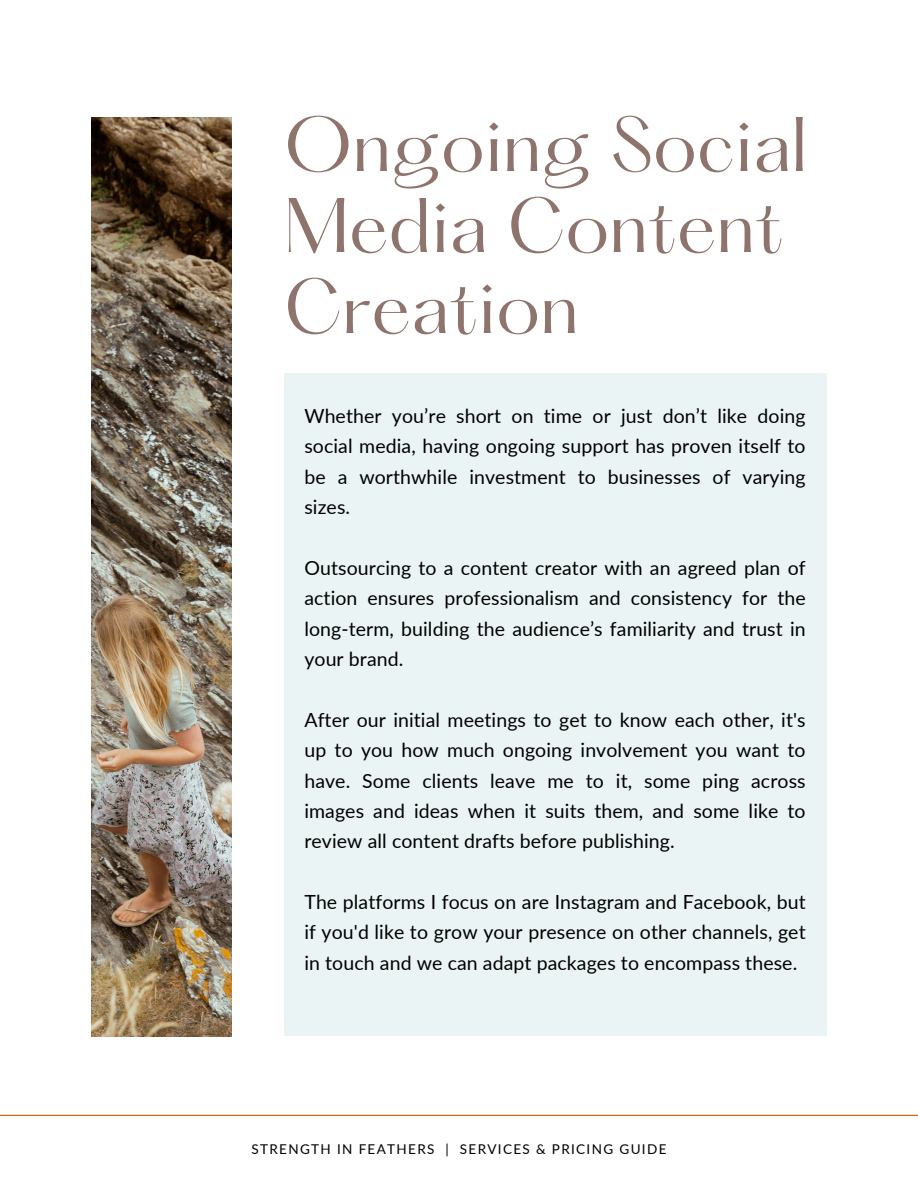
<style>
.page{position:relative;width:918px;height:1188px;background:#fff}
.page>*{position:absolute;margin:0;border:0;box-sizing:border-box;transform-origin:0 0}
.t1{font:67.5px/81px "Hatton";color:#8e746c}
.t2{font:19.5px/30.3px "Lato";letter-spacing:.005em;color:#000;text-align:justify}
.t3{font:13.5px "Lato";letter-spacing:.1em;color:#000}
</style>
<div class="page">
<img style="left:92px;top:118px;width:139px;height:919px">
<div style="left:284px;top:373px;width:542px;height:663px;background:#eaf4f4"></div>
<hr style="left:0;top:1115px;width:918px;height:1px;background:#b65d0b">
<h1 class="t1" style="left:284px;top:112px;width:525px">Ongoing Social<br>Media Content<br>Creation</h1>
<h2 class="t2" style="left:304px;top:400px;width:503px">Whether you’re short on time or just don’t like doing social media, having ongoing support has proven itself to be a worthwhile investment to businesses of varying sizes.</h2>
<h2 class="t2" style="left:304px;top:552px;width:503px">Outsourcing to a content creator with an agreed plan of action ensures professionalism and consistency for the long-term, building the audience’s familiarity and trust in your brand.</h2>
<h2 class="t2" style="left:304px;top:704px;width:503px">After our initial meetings to get to know each other, it's up to you how much ongoing involvement you want to have. Some clients leave me to it, some ping across images and ideas when it suits them, and some like to review all content drafts before publishing.</h2>
<h2 class="t2" style="left:304px;top:886px;width:503px">The platforms I focus on are Instagram and Facebook, but if you'd like to grow your presence on other channels, get in touch and we can adapt packages to encompass these.</h2>
<p class="t3" style="left:251px;top:1141px;width:417px">STRENGTH IN FEATHERS | SERVICES &amp; PRICING GUIDE</p>
</div>
